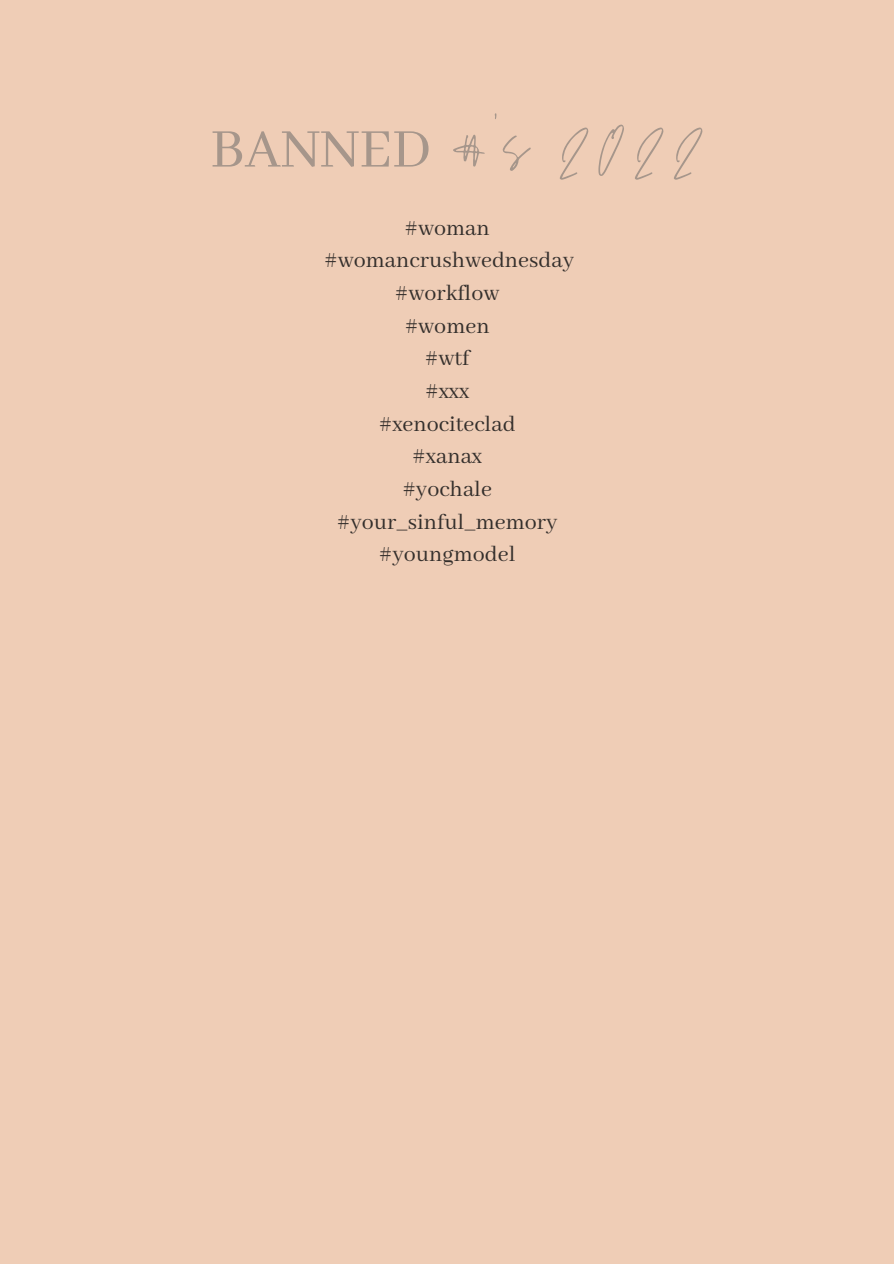
<style>
.page{position:relative;width:894px;height:1264px;background:#fff}
.page>*{position:absolute;margin:0;border:0;box-sizing:border-box;transform-origin:0 0}
.t1{font:105.15px "Jonathan";color:#a6968b}
.t2{font:60px "Abhaya Libre";color:#a6968b}
.t3{font:24px "Abhaya Libre";color:#342f2c}
</style>
<div class="page">
<div style="left:0;top:0;width:893px;height:1263px;background:#efcdb6"></div>
<p class="t2" style="left:210px;top:116px;width:223px">BANNED</p>
<p class="t1" style="left:447px;top:87px;width:261px">#'s 2022</p>
<p class="t3" style="left:404px;top:214px;width:87px">#woman</p>
<p class="t3" style="left:324px;top:247px;width:251px">#womancrushwednesday</p>
<p class="t3" style="left:395px;top:280px;width:106px">#workflow</p>
<p class="t3" style="left:404px;top:312px;width:86px">#women</p>
<p class="t3" style="left:425px;top:345px;width:46px">#wtf</p>
<p class="t3" style="left:425px;top:378px;width:46px">#xxx</p>
<p class="t3" style="left:379px;top:410px;width:138px">#xenociteclad</p>
<p class="t3" style="left:412px;top:443px;width:71px">#xanax</p>
<p class="t3" style="left:402px;top:476px;width:91px">#yochale</p>
<p class="t3" style="left:337px;top:508px;width:222px">#your_sinful_memory</p>
<p class="t3" style="left:379px;top:541px;width:138px">#youngmodel</p>
</div>
